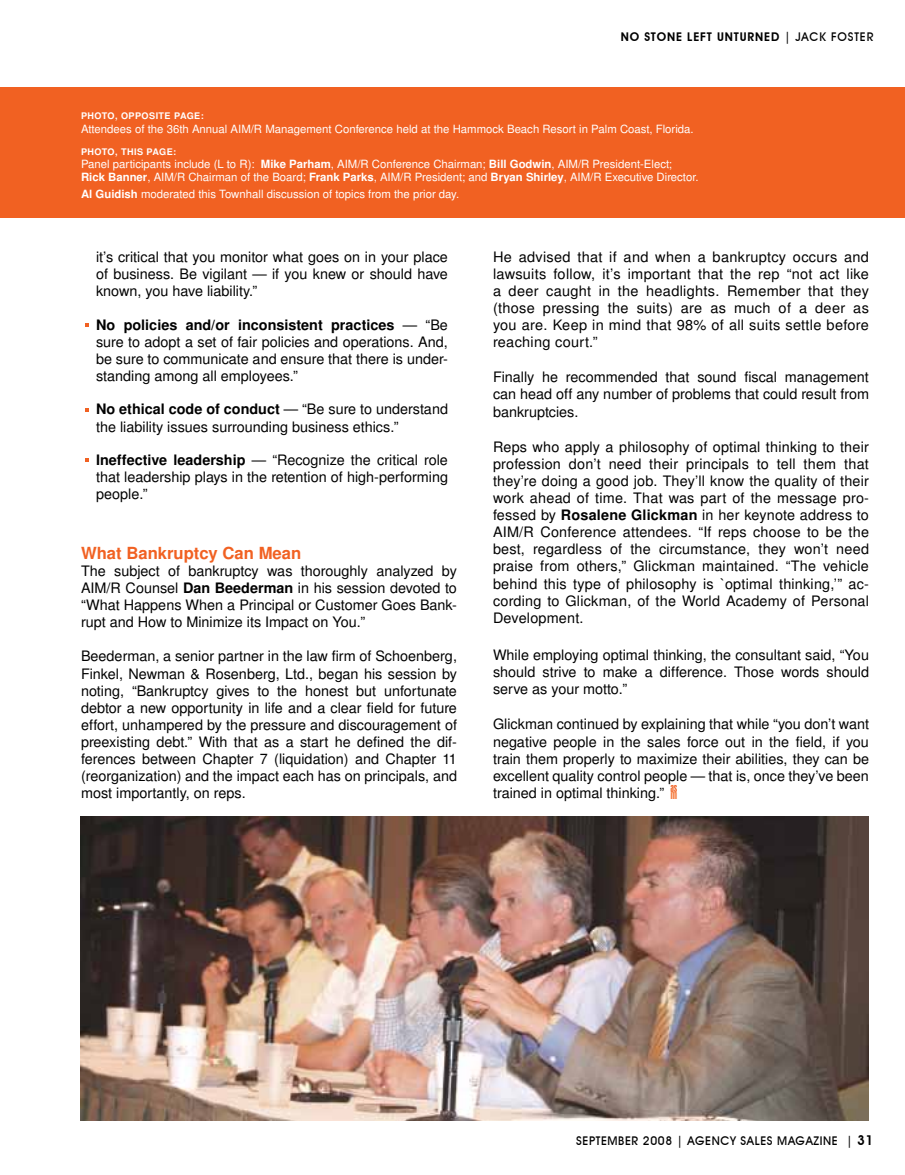
<style>
.page{position:relative;width:905px;height:1175px;background:#fff}
.page>*{position:absolute;margin:0;border:0;box-sizing:border-box;transform-origin:0 0}
.t1{font:700 16.5px "Turkish Sans SSK";color:#f16122}
.t2{font:14.25px/17.1px "Turkish Sans SSK";color:#000;text-align:justify}
.t3{font:500 12px "Avant Garde IT Cby BT";letter-spacing:.05em;color:#000}
.t4{font:600 12px "Avant Garde IT Cby BT";letter-spacing:.07em;color:#000}
.t5{font:11.25px/12.8px "Turkish Sans SSK";color:#fff}
.t6{font:10.95px "Swiss 924 BT Regular B";color:#f16122}
.t7{font:10.95px "Swiss 924 BT Regular B";color:#f58045;scale:1.3 1}
.t8{font:700 9px "Turkish Sans SSK";color:#fff}
.s1{font-weight:500}
.s2{font-weight:700}
.s3{font-weight:600;font-size:13.5px}
</style>
<div class="page">
<div style="left:0;top:87px;width:904px;height:131px;background:#f16122"></div>
<svg style="left:85px;top:323px;width:4px;height:3px"></svg>
<svg style="left:85px;top:408px;width:4px;height:3px"></svg>
<svg style="left:85px;top:458px;width:4px;height:4px"></svg>
<img style="left:80px;top:816px;width:788px;height:304px">
<p class="t4" style="left:620px;top:29px;width:254px">NO STONE LEFT UNTURNED <span class="s1">| JACK FOSTER</span></p>
<p class="t8" style="left:81px;top:111px;width:8px">PHOTO</p>
<p class="t8" style="left:115px;top:111px;width:14px">, OPPOSITE</p>
<p class="t8" style="left:174px;top:111px;width:31px">PAGE :</p>
<p class="t5" style="left:81px;top:122px;width:614px">Attendees of the 36th Annual AIM/R Management Conference held at the Hammock Beach Resort in Palm Coast, Florida.</p>
<p class="t8" style="left:81px;top:147px;width:8px">PHOTO</p>
<p class="t8" style="left:115px;top:147px;width:13px">, THIS</p>
<p class="t8" style="left:147px;top:147px;width:31px">PAGE :</p>
<p class="t5" style="left:81px;top:158px;width:619px">Panel participants include (L to R): <span class="s2">Mike Parham</span>, AIM/R Conference Chairman; <span class="s2">Bill Godwin</span>, AIM/R President-Elect;<br><span class="s2">Rick Banner</span>, AIM/R Chairman of the Board; <span class="s2">Frank Parks</span>, AIM/R President; and <span class="s2">Bryan Shirley</span>, AIM/R Executive Director.</p>
<p class="t5" style="left:81px;top:188px;width:380px"><span class="s2">Al Guidish</span> moderated this Townhall discussion of topics from the prior day.</p>
<p class="t2" style="left:96px;top:248px;width:353px">it’s critical that you monitor what goes on in your place of business. Be vigilant — if you knew or should have known, you have liability.”</p>
<p class="t2" style="left:96px;top:316px;width:353px"><span class="s2">No policies and/or inconsistent practices</span> — “Be sure to adopt a set of fair policies and operations. And, be sure to communicate and ensure that there is under&shy;standing among all employees.”</p>
<p class="t2" style="left:96px;top:400px;width:353px"><span class="s2">No ethical code of conduct</span> — “Be sure to understand the liability issues surrounding business ethics.”</p>
<p class="t2" style="left:96px;top:451px;width:353px"><span class="s2">Ineffective leadership</span> — “Recognize the critical role that leadership plays in the retention of high‑performing people.”</p>
<p class="t1" style="left:81px;top:543px;width:222px">What Bankruptcy Can Mean</p>
<p class="t2" style="left:81px;top:562px;width:377px">The subject of bankruptcy was thoroughly analyzed by AIM/R Counsel <span class="s2">Dan Beederman</span> in his session devoted to “What Happens When a Principal or Customer Goes Bank&shy;rupt and How to Minimize its Impact on You.”</p>
<p class="t2" style="left:81px;top:647px;width:377px">Beederman, a senior partner in the law firm of Schoenberg, Finkel, Newman &amp; Rosenberg, Ltd., began his session by noting, “Bankruptcy gives to the honest but unfortunate debtor a new opportunity in life and a clear field for future effort, unhampered by the pressure and discouragement of preexisting debt.” With that as a start he defined the dif&shy;ferences between Chapter 7 (liquidation) and Chapter 11 (reorganization) and the impact each has on principals, and most importantly, on reps.</p>
<p class="t2" style="left:493px;top:248px;width:377px">He advised that if and when a bankruptcy occurs and lawsuits follow, it’s important that the rep “not act like a deer caught in the headlights. Remember that they (those pressing the suits) are as much of a deer as you are. Keep in mind that 98% of all suits settle before reaching court.”</p>
<p class="t2" style="left:493px;top:368px;width:377px">Finally he recommended that sound fiscal management can head off any number of problems that could result from bankruptcies.</p>
<p class="t2" style="left:493px;top:438px;width:377px">Reps who apply a philosophy of optimal thinking to their profession don’t need their principals to tell them that they’re doing a good job. They’ll know the quality of their work ahead of time. That was part of the message pro&shy;fessed by <span class="s2">Rosalene Glickman</span> in her keynote address to AIM/R Conference attendees. “If reps choose to be the best, regardless of the circumstance, they won’t need praise from others,” Glickman maintained. “The vehicle behind this type of philosophy is `optimal thinking,’” ac&shy;cording to Glickman, of the World Academy of Personal Development.</p>
<p class="t2" style="left:493px;top:646px;width:377px">While employing optimal thinking, the consultant said, “You should strive to make a difference. Those words should serve as your motto.”</p>
<p class="t2" style="left:493px;top:715px;width:377px">Glickman continued by explaining that while “you don’t want negative people in the sales force out in the field, if you train them properly to maximize their abilities, they can be excellent quality control people — that is, once they’ve been trained in optimal thinking.”</p>
<p class="t6" style="left:670px;top:781px;width:8px">AS</p>
<p class="t7" style="left:670px;top:788px;width:7px">M</p>
<p class="t3" style="left:576px;top:1133px;width:299px">SEPTEMBER 2008 | AGENCY SALES MAGAZINE | <span class="s3">31</span></p>
</div>
